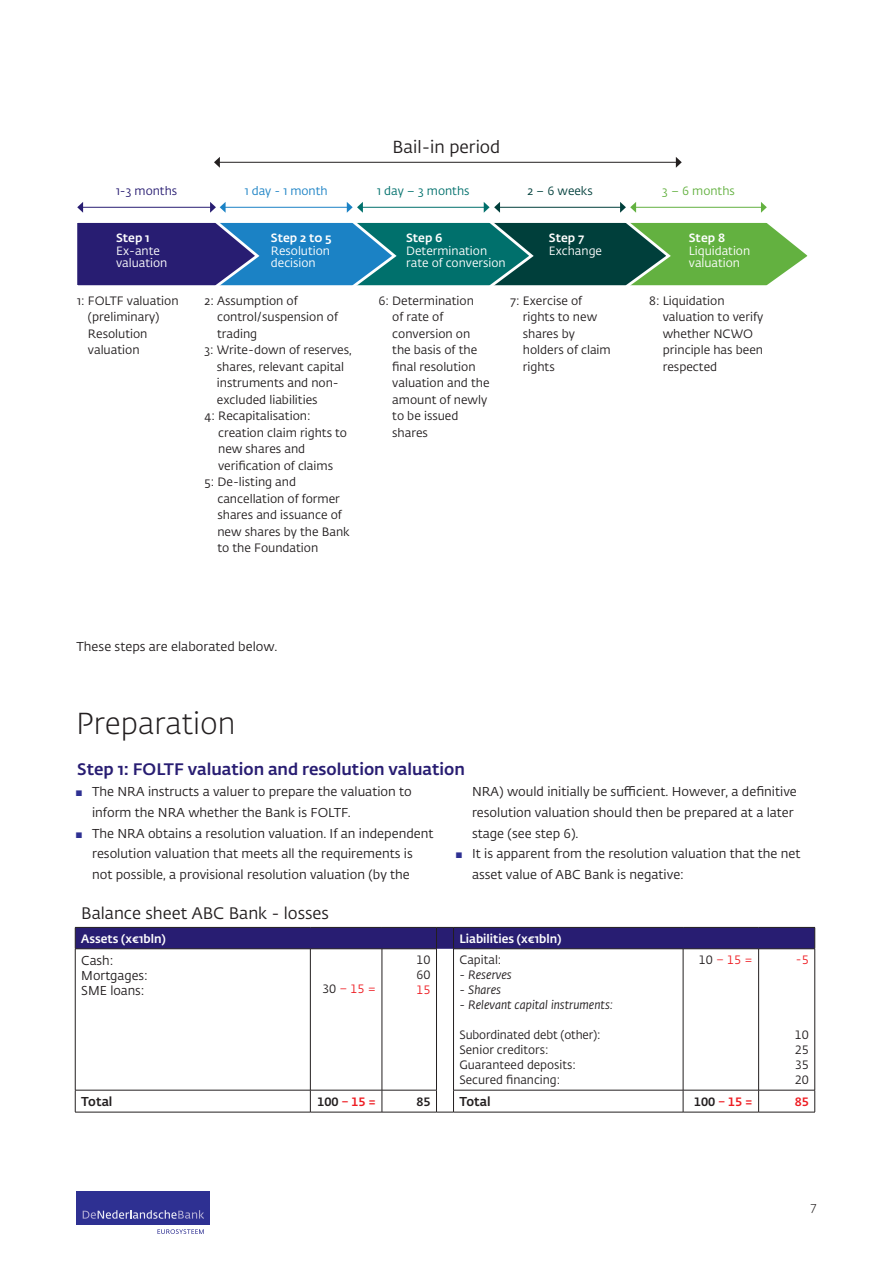
<style>
.page{position:relative;width:893px;height:1263px;background:#fff}
.page>*{position:absolute;margin:0;border:0;box-sizing:border-box;transform-origin:0 0}
.t1{font:300 30px "DNB Fedra";color:#231f20}
.t2{font:17.25px "DNB Fedra";color:#231f20}
.t3{font:500 16.5px "DNB Fedra";color:#281d72}
.t4{font:16.5px "DNB Fedra";color:#231f20}
.t5{font:12.75px/20.7px "DNB Fedra";color:#231f20}
.t6{font:500 12.75px "DNB Fedra";color:#231f20}
.t7{font:300 12.75px "DNB Fedra";color:#231f20}
.t8{font:12px/16.5px "DNB Fedra";color:#231f20}
.t9{font:italic 12px "DNB Fedra";color:#231f20}
.t10{font:500 12px "DNB Fedra";color:#fff}
.t11{font:12px "DNB Fedra";color:#ee1d23}
.t12{font:500 12px "DNB Fedra";color:#ee1d23}
.t13{font:500 12px "DNB Fedra";color:#231f20}
.t14{font:11.85px/12.8px "DNB Fedra";color:#fff}
.t15{font:500 11.85px "DNB Fedra";color:#fff}
.t16{font:11.85px "DNB Fedra";color:#00706c}
.t17{font:11.85px "DNB Fedra";color:#1b82c5}
.t18{font:11.85px "DNB Fedra";color:#281d72}
.t19{font:11.85px "DNB Fedra";color:#63b140}
.t20{font:11.85px "DNB Fedra";color:#003f3b}
.s1{font-size:10.2px;color:#2e3092}
.s2{color:#231f20}
</style>
<div class="page">
<div style="left:77px;top:1191px;width:133px;height:34px;background:#2e3092"></div>
<svg style="left:157px;top:1229px;width:47px;height:5px"></svg>
<svg style="left:83px;top:1210px;width:121px;height:9px"></svg>
<svg style="left:75px;top:926px;width:740px;height:186px"></svg>
<div style="left:75px;top:927px;width:740px;height:22px;background:#281d72"></div>
<hr style="left:75px;top:948px;width:235px;height:1px;background:#231f20">
<hr style="left:75px;top:949px;width:1px;height:141px;background:#231f20">
<hr style="left:310px;top:948px;width:72px;height:1px;background:#231f20">
<hr style="left:310px;top:949px;width:1px;height:141px;background:#231f20">
<hr style="left:382px;top:948px;width:55px;height:1px;background:#231f20">
<hr style="left:382px;top:949px;width:1px;height:141px;background:#231f20">
<hr style="left:436px;top:949px;width:1px;height:141px;background:#231f20">
<hr style="left:453px;top:948px;width:230px;height:1px;background:#231f20">
<hr style="left:453px;top:949px;width:1px;height:141px;background:#231f20">
<hr style="left:683px;top:948px;width:76px;height:1px;background:#231f20">
<hr style="left:683px;top:949px;width:1px;height:141px;background:#231f20">
<hr style="left:759px;top:948px;width:56px;height:1px;background:#231f20">
<hr style="left:758px;top:949px;width:1px;height:141px;background:#231f20">
<hr style="left:814px;top:949px;width:1px;height:141px;background:#231f20">
<hr style="left:75px;top:1090px;width:235px;height:1px;background:#231f20">
<svg style="left:75px;top:1090px;width:1px;height:22px"></svg>
<hr style="left:310px;top:1090px;width:72px;height:1px;background:#231f20">
<svg style="left:310px;top:1090px;width:1px;height:22px"></svg>
<hr style="left:382px;top:1090px;width:55px;height:1px;background:#231f20">
<svg style="left:382px;top:1090px;width:1px;height:22px"></svg>
<hr style="left:453px;top:1090px;width:230px;height:1px;background:#231f20">
<hr style="left:683px;top:1090px;width:76px;height:1px;background:#231f20">
<svg style="left:683px;top:1090px;width:1px;height:22px"></svg>
<hr style="left:759px;top:1090px;width:56px;height:1px;background:#231f20">
<svg style="left:758px;top:1090px;width:1px;height:22px"></svg>
<svg style="left:814px;top:1090px;width:1px;height:22px"></svg>
<hr style="left:75px;top:1112px;width:235px;height:1px;background:#231f20">
<hr style="left:310px;top:1112px;width:72px;height:1px;background:#231f20">
<hr style="left:382px;top:1112px;width:54px;height:1px;background:#231f20">
<svg style="left:436px;top:1090px;width:18px;height:23px"></svg>
<hr style="left:453px;top:1112px;width:230px;height:1px;background:#231f20">
<hr style="left:683px;top:1112px;width:76px;height:1px;background:#231f20">
<hr style="left:759px;top:1112px;width:56px;height:1px;background:#231f20">
<svg style="left:77px;top:222px;width:731px;height:64px;background:#337077"></svg>
<hr style="left:82px;top:207px;width:129px;height:1px;background:#281d72">
<svg style="left:77px;top:202px;width:6px;height:11px"></svg>
<hr style="left:225px;top:207px;width:123px;height:1px;background:#1b82c5">
<svg style="left:210px;top:202px;width:16px;height:11px"></svg>
<hr style="left:362px;top:207px;width:123px;height:1px;background:#00706c">
<svg style="left:347px;top:202px;width:16px;height:11px"></svg>
<hr style="left:499px;top:207px;width:122px;height:1px;background:#003f3b">
<svg style="left:484px;top:202px;width:16px;height:11px"></svg>
<hr style="left:635px;top:207px;width:127px;height:1px;background:#63b140">
<svg style="left:620px;top:202px;width:16px;height:11px"></svg>
<svg style="left:761px;top:202px;width:6px;height:11px"></svg>
<hr style="left:219px;top:162px;width:458px;height:1px;background:#231f20">
<svg style="left:214px;top:157px;width:6px;height:11px"></svg>
<svg style="left:676px;top:157px;width:6px;height:11px"></svg>
<h2 class="t2" style="left:393px;top:137px;width:109px">Bail-in period</h2>
<p class="t18" style="left:116px;top:184px;width:63px">1-3 months</p>
<p class="t17" style="left:245px;top:184px;width:84px">1 day - 1 month</p>
<p class="t16" style="left:377px;top:184px;width:94px">1 day – 3 months</p>
<p class="t20" style="left:527px;top:184px;width:67px">2 – 6 weeks</p>
<p class="t19" style="left:662px;top:184px;width:74px">3 – 6 months</p>
<p class="t15" style="left:116px;top:230px;width:35px">Step 1</p>
<p class="t14" style="left:116px;top:244px;width:53px">Ex-ante valuation</p>
<p class="t15" style="left:271px;top:230px;width:62px">Step 2 t0 5</p>
<p class="t14" style="left:271px;top:244px;width:61px">Resolution decision</p>
<p class="t8" style="left:88px;top:292px;width:92px;text-indent:-11px">1: FOLTF valuation (preliminary)<br>Resolution valuation</p>
<p class="t8" style="left:205px;top:292px;width:95px">2: Assumption of</p>
<p class="t8" style="left:217px;top:309px;width:122px">control/suspension of</p>
<p class="t8" style="left:217px;top:325px;width:42px">trading</p>
<p class="t8" style="left:205px;top:342px;width:149px">3: Write-down of reserves,</p>
<p class="t8" style="left:217px;top:358px;width:129px">shares, relevant capital</p>
<p class="t8" style="left:217px;top:375px;width:123px">instruments and non-</p>
<p class="t8" style="left:217px;top:391px;width:102px">excluded liabilities</p>
<p class="t8" style="left:205px;top:408px;width:108px">4: Recapitalisation:</p>
<p class="t8" style="left:218px;top:424px;width:131px">creation claim rights to</p>
<p class="t8" style="left:218px;top:441px;width:89px">new shares and</p>
<p class="t8" style="left:218px;top:457px;width:117px">verification of claims</p>
<p class="t8" style="left:205px;top:474px;width:93px">5: De-listing and</p>
<p class="t8" style="left:217px;top:490px;width:124px">cancellation of former</p>
<p class="t8" style="left:217px;top:507px;width:126px">shares and issuance of</p>
<p class="t8" style="left:217px;top:523px;width:134px">new shares by the Bank</p>
<p class="t8" style="left:217px;top:540px;width:102px">to the Foundation</p>
<p class="t15" style="left:406px;top:230px;width:38px">Step 6</p>
<p class="t14" style="left:406px;top:244px;width:101px">Determination rate of conversion</p>
<p class="t15" style="left:549px;top:230px;width:37px">Step 7</p>
<p class="t14" style="left:549px;top:244px;width:55px">Exchange</p>
<p class="t15" style="left:689px;top:230px;width:38px">Step 8</p>
<p class="t14" style="left:689px;top:244px;width:63px">Liquidation valuation</p>
<p class="t8" style="left:392px;top:292px;width:99px;text-indent:-14px">6: Determination<br>of rate of conversion on the basis of the final resolution valuation and the amount of newly to be issued shares</p>
<p class="t8" style="left:523px;top:292px;width:90px;text-indent:-13px">7: Exercise of rights to new shares by holders of claim rights</p>
<p class="t8" style="left:663px;top:292px;width:102px;text-indent:-13px">8: Liquidation valuation to verify whether NCWO principle has been respected</p>
<p class="t5" style="left:77px;top:636px;width:203px">These steps are elaborated below.</p>
<h1 class="t1" style="left:76px;top:705px;width:161px">Preparation</h1>
<h3 class="t3" style="left:77px;top:759px;width:389px">Step 1: FOLTF valuation and resolution valuation</h3>
<p class="t5" style="left:92px;top:781px;width:321px;text-indent:-17px"><span class="s1">▪</span> The NRA instructs a valuer to prepare the valuation to inform the NRA whether the Bank is FOLTF.</p>
<p class="t5" style="left:75px;top:823px;width:360px;text-align:center"><span class="s1">▪</span> The NRA obtains a resolution valuation. If an independent resolution valuation that meets all the requirements is<br>not possible, a provisional resolution valuation (by the</p>
<p class="t5" style="left:472px;top:781px;width:326px">NRA) would initially be sufficient. However, a definitive resolution valuation should then be prepared at a later stage (see step 6).</p>
<p class="t5" style="left:472px;top:844px;width:330px;text-indent:-17px"><span class="s1">▪</span> It is apparent from the resolution valuation that the net asset value of ABC Bank is negative:</p>
<h3 class="t4" style="left:81px;top:903px;width:249px">Balance sheet ABC Bank - losses</h3>
<p class="t10" style="left:81px;top:931px;width:86px">Assets (x€1bln)</p>
<p class="t10" style="left:459px;top:931px;width:104px">Liabilities (x€1bln)</p>
<p class="t5" style="left:81px;top:953px;width:68px;line-height:15px">Cash:<br>Mortgages:<br>SME loans:</p>
<p class="t8" style="left:459px;top:952px;width:43px">Capital:</p>
<p class="t9" style="left:459px;top:968px;width:54px">- Reserves</p>
<p class="t9" style="left:459px;top:983px;width:43px">- Shares</p>
<p class="t9" style="left:459px;top:998px;width:155px">- Relevant capital instruments:</p>
<p class="t8" style="left:459px;top:1028px;width:143px;line-height:15px">Subordinated debt (other):<br>Senior creditors:<br>Guaranteed deposits:<br>Secured financing:</p>
<p class="t8" style="left:416px;top:953px;width:16px;line-height:15px">10<br>60</p>
<p class="t11" style="left:416px;top:983px;width:16px">15</p>
<p class="t11" style="left:322px;top:981px;width:55px"><span class="s2">30</span> – 15 =</p>
<p class="t11" style="left:699px;top:953px;width:55px"><span class="s2">10</span> – 15 =</p>
<p class="t11" style="left:796px;top:953px;width:14px">-5</p>
<p class="t8" style="left:795px;top:1028px;width:16px;line-height:15px;text-align:justify">10<br>25<br>35<br>20</p>
<p class="t6" style="left:81px;top:1094px;width:33px">Total</p>
<p class="t12" style="left:317px;top:1094px;width:60px"><span class="s2">100</span> – 15 =</p>
<p class="t13" style="left:416px;top:1094px;width:16px">85</p>
<p class="t6" style="left:459px;top:1094px;width:33px">Total</p>
<p class="t12" style="left:694px;top:1094px;width:60px"><span class="s2">100</span> – 15 =</p>
<p class="t12" style="left:795px;top:1094px;width:16px">85</p>
<p class="t7" style="left:810px;top:1198px;width:8px">7</p>
</div>
